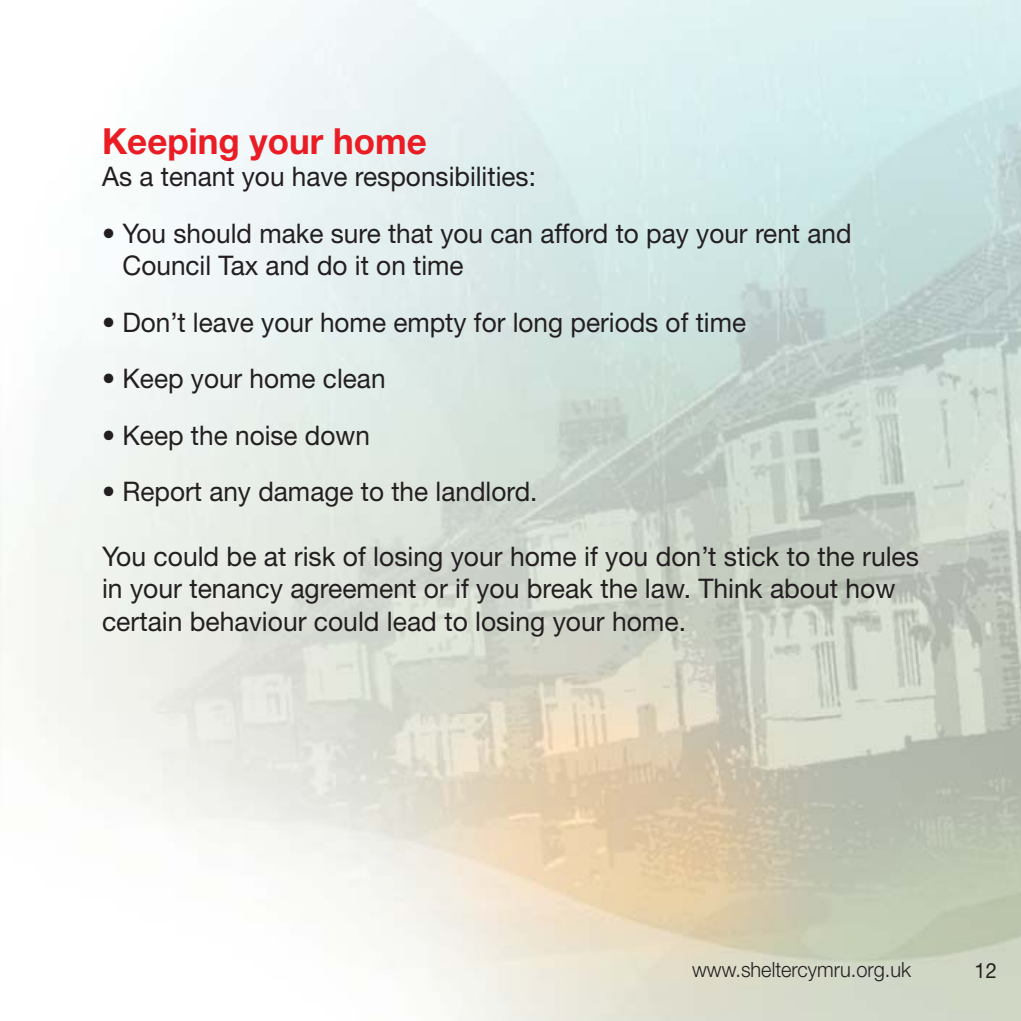
<style>
.page{position:relative;width:1021px;height:1021px;background:#fff}
.page>*{position:absolute;margin:0;border:0;box-sizing:border-box;transform-origin:0 0}
.t1{font:700 36px "Helvetica Neue";color:#ea1c24}
.t2{font:27px/32.4px "Helvetica Neue";color:#231f20}
.t3{font:300 21px "Helvetica Neue";color:#231f20;scale:.95 1}
.t4{font:21px "Helvetica Neue";color:#231f20;scale:.95 1}
</style>
<div class="page">
<img style="left:716px;top:0;width:304px;height:1020px">
<h1 class="t1" style="left:102px;top:128px;width:326px">Keeping your home</h1>
<p class="t2" style="left:102px;top:163px;width:435px">As a tenant you have responsibilities:</p>
<p class="t2" style="left:122px;top:220px;width:730px;text-indent:-20px">• You should make sure that you can afford to pay your rent and<br>Council Tax and do it on time</p>
<p class="t2" style="left:102px;top:308px;width:645px">• Don’t leave your home empty for long periods of time</p>
<p class="t2" style="left:102px;top:365px;width:285px">• Keep your home clean</p>
<p class="t2" style="left:102px;top:421px;width:269px">• Keep the noise down</p>
<p class="t2" style="left:102px;top:478px;width:437px">• Report any damage to the landlord.</p>
<p class="t2" style="left:102px;top:542px;width:818px">You could be at risk of losing your home if you don’t stick to the rules in your tenancy agreement or if you break the law. Think about how certain behaviour could lead to losing your home.</p>
<p class="t3" style="left:692px;top:962px;width:232px">www.sheltercymru.org.uk</p>
<p class="t4" style="left:974px;top:963px;width:25px">12</p>
</div>
